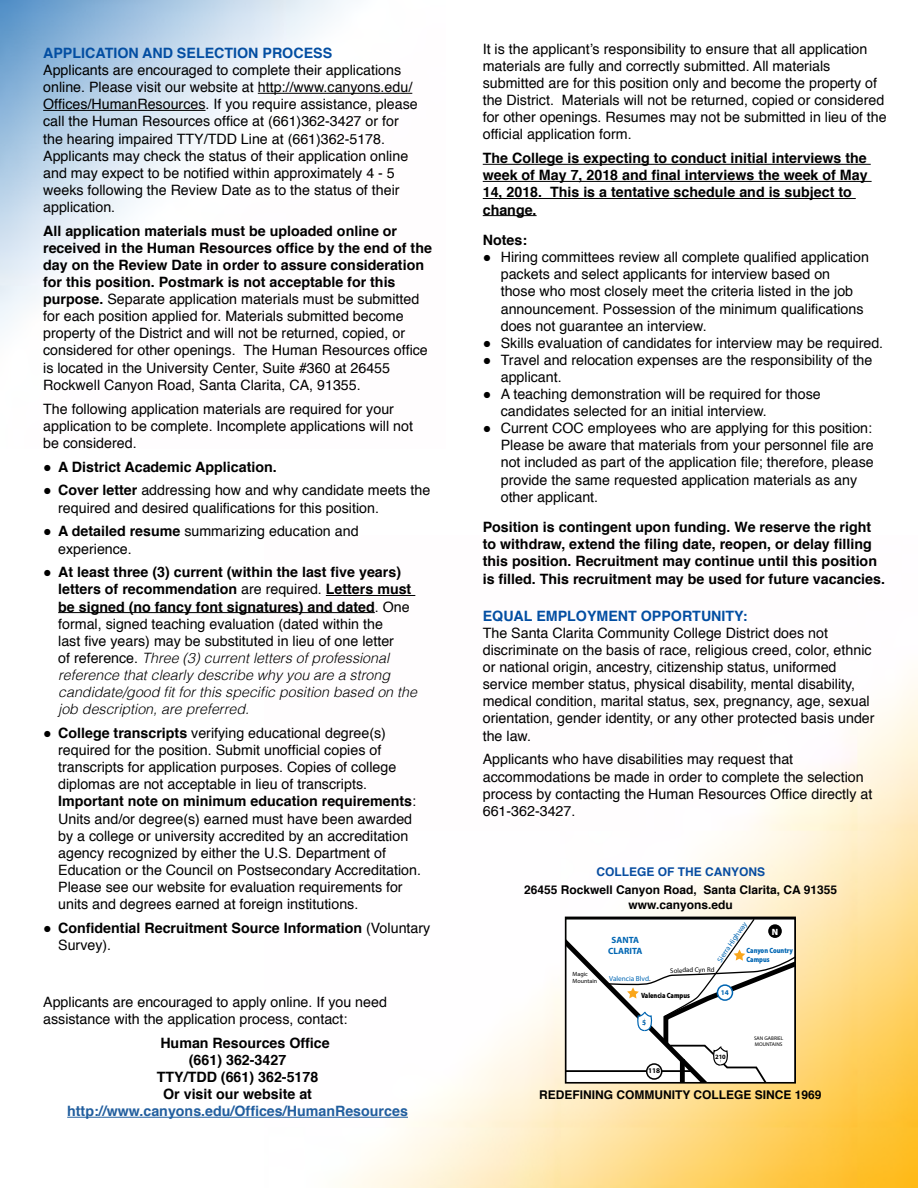
<style>
.page{position:relative;width:918px;height:1188px;background:#fff}
.page>*{position:absolute;margin:0;border:0;box-sizing:border-box;transform-origin:0 0}
.t1{font:14.25px/17.1px "Helvetica";color:#000}
.t2{font:700 14.25px/17.1px "Helvetica";color:#000}
.t3{font:italic 300 14.25px/17.1px "Helvetica";color:#000}
.t4{font:700 14.25px "Helvetica";color:#034ea2}
.t5{font:700 14.25px "Helvetica";color:#215e9e}
.t6{font:700 12px/14.4px "Helvetica";color:#000;text-align:center}
.t7{font:700 12px "Helvetica";color:#084da1}
.t8{font:700 9.15px/10.9px "Myriad Pro";color:#0066b3;text-align:center}
.t9{font:900 9.15px "Myriad Pro";color:#fff}
.t10{font:900 7.5px/9.1px "Myriad Pro";color:#0066b3;scale:.83 1}
.t11{font:900 7.5px "Myriad Pro";color:#000;scale:.83 1}
.t12{font:7.5px "Myriad";color:#0066b3}
.t13{font:700 7.2px/8.7px "Myriad Pro";color:#000;text-align:center}
.t14{font:7.2px "Myriad Pro";color:#0066b3}
.t15{font:700 7.2px "Myriad Pro";color:#0066b3}
.t16{font:6.75px "Myriad";color:#000}
.t17{font:700 6.6px "Myriad Pro";color:#000}
.t18{font:6px/7.2px "Myriad Pro";color:#000}
.t19{font:5.25px/6.3px "Myriad Pro";color:#000}
.s1{font-weight:700}
.s2{font-weight:400;font-style:normal}
.s3{font-weight:700;font-style:normal}
.s4{font-weight:400}
.s5{color:#000}
</style>
<div class="page">
<img style="left:265px;top:595px;width:653px;height:593px">
<img style="left:0;top:0;width:413px;height:330px">
<hr style="left:258px;top:93px;width:154px;height:1px;background:#000">
<hr style="left:43px;top:110px;width:163px;height:1px;background:#000">
<hr style="left:326px;top:595px;width:89px;height:1px;background:#000">
<hr style="left:58px;top:612px;width:317px;height:1px;background:#000">
<hr style="left:67px;top:1117px;width:341px;height:1px;background:#215e9e">
<hr style="left:483px;top:164px;width:388px;height:1px;background:#000">
<hr style="left:483px;top:181px;width:389px;height:1px;background:#000">
<hr style="left:483px;top:198px;width:373px;height:1px;background:#000">
<hr style="left:483px;top:215px;width:54px;height:1px;background:#000">
<svg style="left:568px;top:920px;width:225px;height:161px"></svg>
<div style="left:565px;top:917px;width:231px;height:167px;border:2px solid #000"></div>
<p class="t4" style="left:43px;top:42px;width:290px">APPLICATION AND SELECTION PROCESS</p>
<p class="t1" style="left:43px;top:62px;width:376px">Applicants are encouraged to complete their applications online. Please visit our website at http://www.canyons.edu/ Offices/HumanResources. If you require assistance, please call the Human Resources office at (661)362-3427 or for the hearing impaired TTY/TDD Line at (661)362-5178.<br>Applicants may check the status of their application online and may expect to be notified within approximately 4 - 5 weeks following the Review Date as to the status of their application.</p>
<p class="t1" style="left:43px;top:223px;width:390px"><span class="s1">All application materials must be uploaded online or received in the Human Resources office by the end of the day on the Review Date in order to assure consideration for this position. Postmark is not acceptable for this purpose.</span> Separate application materials must be submitted for each position applied for. Materials submitted become property of the District and will not be returned, copied, or considered for other openings. The Human Resources office is located in the University Center, Suite #360 at 26455<br>Rockwell Canyon Road, Santa Clarita, CA, 91355.</p>
<p class="t1" style="left:43px;top:400px;width:371px">The following application materials are required for your application to be complete. Incomplete applications will not be considered.</p>
<p class="t2" style="left:43px;top:458px;width:235px">● A District Academic Application.</p>
<p class="t1" style="left:58px;top:482px;width:374px;text-indent:-15px">● <span class="s1">Cover letter</span> addressing how and why candidate meets the required and desired qualifications for this position.</p>
<p class="t1" style="left:58px;top:523px;width:302px;text-indent:-15px">● <span class="s1">A detailed resume</span> summarizing education and experience.</p>
<p class="t3" style="left:58px;top:563px;width:360px;text-indent:-15px"><span class="s2">●</span> <span class="s3">At least three (3) current (within the last five years) letters of recommendation</span> <span class="s2">are required.</span> <span class="s3">Letters must be signed (no fancy font signatures) and dated</span><span class="s2">. One formal, signed teaching evaluation (dated within the<br>last five years) may be substituted in lieu of one letter<br>of reference.</span> Three (3) current letters of professional reference that clearly describe why you are a strong candidate/good fit for this specific position based on the job description, are preferred.</p>
<p class="t1" style="left:58px;top:725px;width:364px;text-indent:-15px">● <span class="s1">College transcripts</span> verifying educational degree(s) required for the position. Submit unofficial copies of transcripts for application purposes. Copies of college diplomas are not acceptable in lieu of transcripts.<br><span class="s1">Important note on minimum education requirements</span>:<br>Units and/or degree(s) earned must have been awarded by a college or university accredited by an accreditation agency recognized by either the U.S. Department of Education or the Council on Postsecondary Accreditation.<br>Please see our website for evaluation requirements for units and degrees earned at foreign institutions.</p>
<p class="t2" style="left:58px;top:919px;width:374px;text-indent:-15px"><span class="s4">●</span> Confidential Recruitment Source Information <span class="s4">(Voluntary<br>Survey).</span></p>
<p class="t1" style="left:43px;top:994px;width:345px">Applicants are encouraged to apply online. If you need assistance with the application process, contact:</p>
<p class="t2" style="left:160px;top:1034px;width:171px">Human Resources Office</p>
<p class="t2" style="left:189px;top:1052px;width:99px">(661) 362-3427</p>
<p class="t2" style="left:157px;top:1069px;width:163px">TTY/TDD (661) 362-5178</p>
<p class="t2" style="left:163px;top:1086px;width:150px">Or visit our website at</p>
<p class="t5" style="left:67px;top:1100px;width:342px">http://www.canyons.edu/Offices/HumanResources</p>
<p class="t1" style="left:483px;top:41px;width:405px">It is the applicant’s responsibility to ensure that all application materials are fully and correctly submitted. All materials submitted are for this position only and become the property of the District. Materials will not be returned, copied or considered for other openings. Resumes may not be submitted in lieu of the official application form.</p>
<p class="t2" style="left:483px;top:150px;width:386px">The College is expecting to conduct initial interviews the week of May 7, 2018 and final interviews the week of May 14, 2018. This is a tentative schedule and is subject to change.</p>
<p class="t2" style="left:483px;top:232px;width:46px">Notes:</p>
<p class="t1" style="left:501px;top:249px;width:370px;text-indent:-18px">● Hiring committees review all complete qualified application packets and select applicants for interview based on<br>those who most closely meet the criteria listed in the job announcement. Possession of the minimum qualifications does not guarantee an interview.</p>
<p class="t1" style="left:483px;top:335px;width:402px">● Skills evaluation of candidates for interview may be required.</p>
<p class="t1" style="left:501px;top:352px;width:373px;text-indent:-18px">● Travel and relocation expenses are the responsibility of the applicant.</p>
<p class="t1" style="left:501px;top:386px;width:321px;text-indent:-18px">● A teaching demonstration will be required for those candidates selected for an initial interview.</p>
<p class="t1" style="left:501px;top:420px;width:375px;text-indent:-18px">● Current COC employees who are applying for this position:<br>Please be aware that materials from your personnel file are not included as part of the application file; therefore, please provide the same requested application materials as any other applicant.</p>
<p class="t2" style="left:483px;top:519px;width:404px">Position is contingent upon funding. We reserve the right to withdraw, extend the filing date, reopen, or delay filling this position. Recruitment may continue until this position is filled. This recruitment may be used for future vacancies.</p>
<p class="t4" style="left:483px;top:604px;width:266px">EQUAL EMPLOYMENT OPPORTUNITY:</p>
<p class="t1" style="left:483px;top:625px;width:393px">The Santa Clarita Community College District does not discriminate on the basis of race, religious creed, color, ethnic or national origin, ancestry, citizenship status, uniformed service member status, physical disability, mental disability, medical condition, marital status, sex, pregnancy, age, sexual orientation, gender identity, or any other protected basis under the law.</p>
<p class="t1" style="left:483px;top:751px;width:391px">Applicants who have disabilities may request that accommodations be made in order to complete the selection process by contacting the Human Resources Office directly at 661-362-3427.</p>
<p class="t7" style="left:596px;top:862px;width:170px">COLLEGE OF THE CANYONS</p>
<p class="t6" style="left:524px;top:883px;width:315px">26455 Rockwell Canyon Road, Santa Clarita, CA 91355 www.canyons.edu</p>
<p class="t18" style="left:573px;top:970px;width:26px">Magic<br>Mountain</p>
<p class="t8" style="left:608px;top:934px;width:36px">SANTA<br>CLARITA</p>
<p class="t14" style="left:609px;top:975px;width:43px">Valencia Blvd<span class="s5">.</span></p>
<p class="t12" style="left:716px;top:959px;width:49px;rotate:-56deg">Sierra Highway</p>
<p class="t9" style="left:772px;top:925px;width:8px">N</p>
<p class="t10" style="left:747px;top:946px;width:57px">Canyon Country<br>Campus</p>
<p class="t16" style="left:670px;top:967px;width:46px;rotate:-1deg">Soledad Cyn Rd</p>
<p class="t11" style="left:641px;top:990px;width:60px">Valencia Campus</p>
<p class="t15" style="left:642px;top:1018px;width:6px">5</p>
<p class="t13" style="left:648px;top:1066px;width:14px">118</p>
<p class="t15" style="left:721px;top:988px;width:10px">14</p>
<p class="t17" style="left:715px;top:1052px;width:12px">210</p>
<p class="t19" style="left:754px;top:1035px;width:31px">SAN GABRIEL<br>MOUNTAINS</p>
<p class="t13" style="left:676px;top:1085px;width:14px">405</p>
<p class="t13" style="left:608px;top:1087px;width:54px">SAN FERNANDO<br>VALLEY</p>
<p class="t6" style="left:539px;top:1087px;width:284px">REDEFINING COMMUNITY COLLEGE SINCE 1969</p>
<p class="t13" style="left:755px;top:1093px;width:34px">BURBANK</p>
</div>
